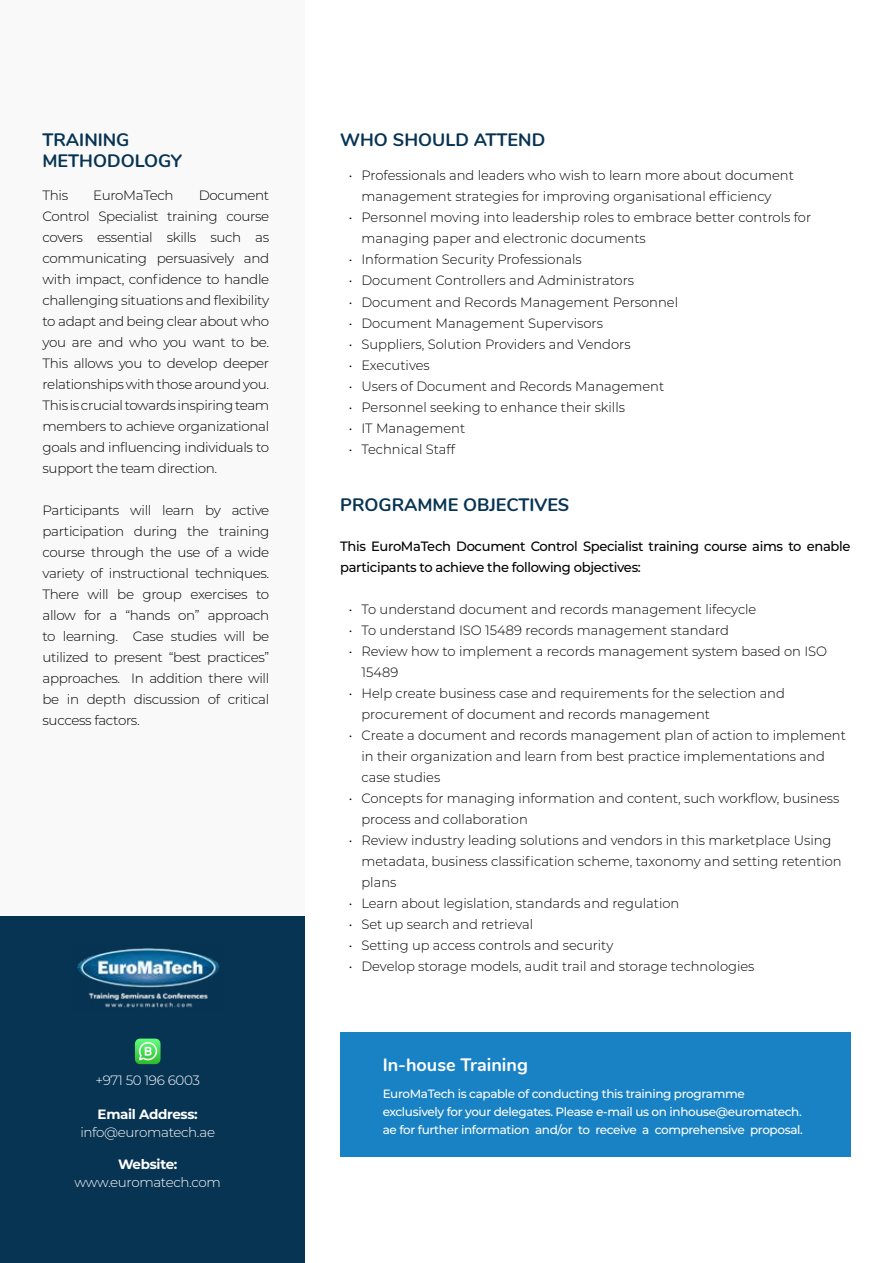
<style>
.page{position:relative;width:893px;height:1263px;background:#fff}
.page>*{position:absolute;margin:0;border:0;box-sizing:border-box;transform-origin:0 0}
.t1{font:700 18px/21.6px "Nunito";color:#073453}
.t2{font:700 18px "Nunito";color:#fff}
.t3{font:300 13.5px/21px "Montserrat";color:#000}
.t4{font:500 13.5px/21px "Montserrat";letter-spacing:-.025em;color:#000}
.t5{font:300 13.5px "Montserrat";letter-spacing:-.025em;color:#fff}
.t6{font:700 13.5px "Montserrat";letter-spacing:-.025em;color:#fff}
.t7{font:300 13.5px "Montserrat";letter-spacing:-.025em;color:#000}
.t8{font:500 12px/18px "Montserrat";letter-spacing:-.03em;color:#fff}
</style>
<div class="page">
<div style="left:0;top:0;width:305px;height:917px;background:#f9f9f9"></div>
<div style="left:340px;top:1032px;width:510px;height:125px;background:#1982c4"></div>
<div style="left:0;top:917px;width:305px;height:346px;background:#073453"></div>
<img style="left:77px;top:948px;width:142px;height:60px">
<svg style="left:135px;top:1038px;width:26px;height:26px"></svg>
<h1 class="t1" style="left:43px;top:128px;width:141px">TRAINING<br>METHODOLOGY</h1>
<p class="t3" style="left:43px;top:184px;width:27px">This</p>
<p class="t7" style="left:93px;top:186px;width:82px">EuroMaTech</p>
<p class="t3" style="left:43px;top:184px;width:228px;text-align:justify;text-indent:156px">Document Control Specialist training course covers essential skills such as communicating persuasively and with impact, confidence to handle challenging situations and flexibility to adapt and being clear about who you are and who you want to be.<br>This allows you to develop deeper relationships with those around you.<br>This is crucial towards inspiring team members to achieve organizational goals and influencing individuals to support the team direction.</p>
<p class="t3" style="left:43px;top:500px;width:228px;text-align:justify">Participants will learn by active participation during the training course through the use of a wide variety of instructional techniques.<br>There will be group exercises to allow for a “hands on” approach to learning. Case studies will be utilized to present “best practices” approaches. In addition there will be in depth discussion of critical success factors.</p>
<p class="t5" style="left:95px;top:1071px;width:106px">+971 50 196 6003</p>
<p class="t6" style="left:98px;top:1105px;width:102px">Email Address:</p>
<p class="t5" style="left:80px;top:1123px;width:136px">info@euromatech.ae</p>
<p class="t6" style="left:118px;top:1154px;width:61px">Website:</p>
<p class="t5" style="left:75px;top:1173px;width:148px">www.euromatech.com</p>
<h1 class="t1" style="left:340px;top:128px;width:207px">WHO SHOULD ATTEND</h1>
<p class="t3" style="left:361px;top:165px;width:434px;text-indent:-13px">• Professionals and leaders who wish to learn more about document management strategies for improving organisational efficiency</p>
<p class="t3" style="left:361px;top:207px;width:451px;text-indent:-13px">• Personnel moving into leadership roles to embrace better controls for managing paper and electronic documents</p>
<p class="t3" style="left:349px;top:249px;width:235px">• Information Security Professionals</p>
<p class="t3" style="left:349px;top:270px;width:287px">• Document Controllers and Administrators</p>
<p class="t3" style="left:349px;top:291px;width:331px">• Document and Records Management Personnel</p>
<p class="t3" style="left:349px;top:312px;width:256px">• Document Management Supervisors</p>
<p class="t3" style="left:349px;top:333px;width:283px">• Suppliers, Solution Providers and Vendors</p>
<p class="t3" style="left:349px;top:354px;width:83px">• Executives</p>
<p class="t3" style="left:349px;top:375px;width:317px">• Users of Document and Records Management</p>
<p class="t3" style="left:349px;top:396px;width:278px">• Personnel seeking to enhance their skills</p>
<p class="t3" style="left:349px;top:417px;width:118px">• IT Management</p>
<p class="t3" style="left:349px;top:438px;width:108px">• Technical Staff</p>
<h1 class="t1" style="left:340px;top:493px;width:231px">PROGRAMME OBJECTIVES</h1>
<p class="t4" style="left:340px;top:535px;width:512px">This EuroMaTech Document Control Specialist training course aims to enable participants to achieve the following objectives:</p>
<p class="t3" style="left:349px;top:598px;width:409px">• To understand document and records management lifecycle</p>
<p class="t3" style="left:349px;top:619px;width:382px">• To understand ISO 15489 records management standard</p>
<p class="t3" style="left:361px;top:640px;width:467px;text-indent:-13px">• Review how to implement a records management system based on ISO<br>15489</p>
<p class="t3" style="left:361px;top:682px;width:425px;text-indent:-13px">• Help create business case and requirements for the selection and procurement of document and records management</p>
<p class="t3" style="left:361px;top:724px;width:486px;text-indent:-13px">• Create a document and records management plan of action to implement in their organization and learn from best practice implementations and case studies</p>
<p class="t3" style="left:361px;top:787px;width:479px;text-indent:-13px">• Concepts for managing information and content, such workflow, business process and collaboration</p>
<p class="t3" style="left:361px;top:829px;width:482px;text-indent:-13px">• Review industry leading solutions and vendors in this marketplace Using metadata, business classification scheme, taxonomy and setting retention plans</p>
<p class="t3" style="left:349px;top:892px;width:332px">• Learn about legislation, standards and regulation</p>
<p class="t3" style="left:349px;top:913px;width:186px">• Set up search and retrieval</p>
<p class="t3" style="left:349px;top:934px;width:266px">• Setting up access controls and security</p>
<p class="t3" style="left:349px;top:955px;width:407px">• Develop storage models, audit trail and storage technologies</p>
<h1 class="t2" style="left:383px;top:1052px;width:147px">In-house Training</h1>
<p class="t8" style="left:383px;top:1084px;width:422px">EuroMaTech is capable of conducting this training programme exclusively for your delegates. Please e-mail us on inhouse@euromatech. ae for further information and/or to receive a comprehensive proposal.</p>
</div>
